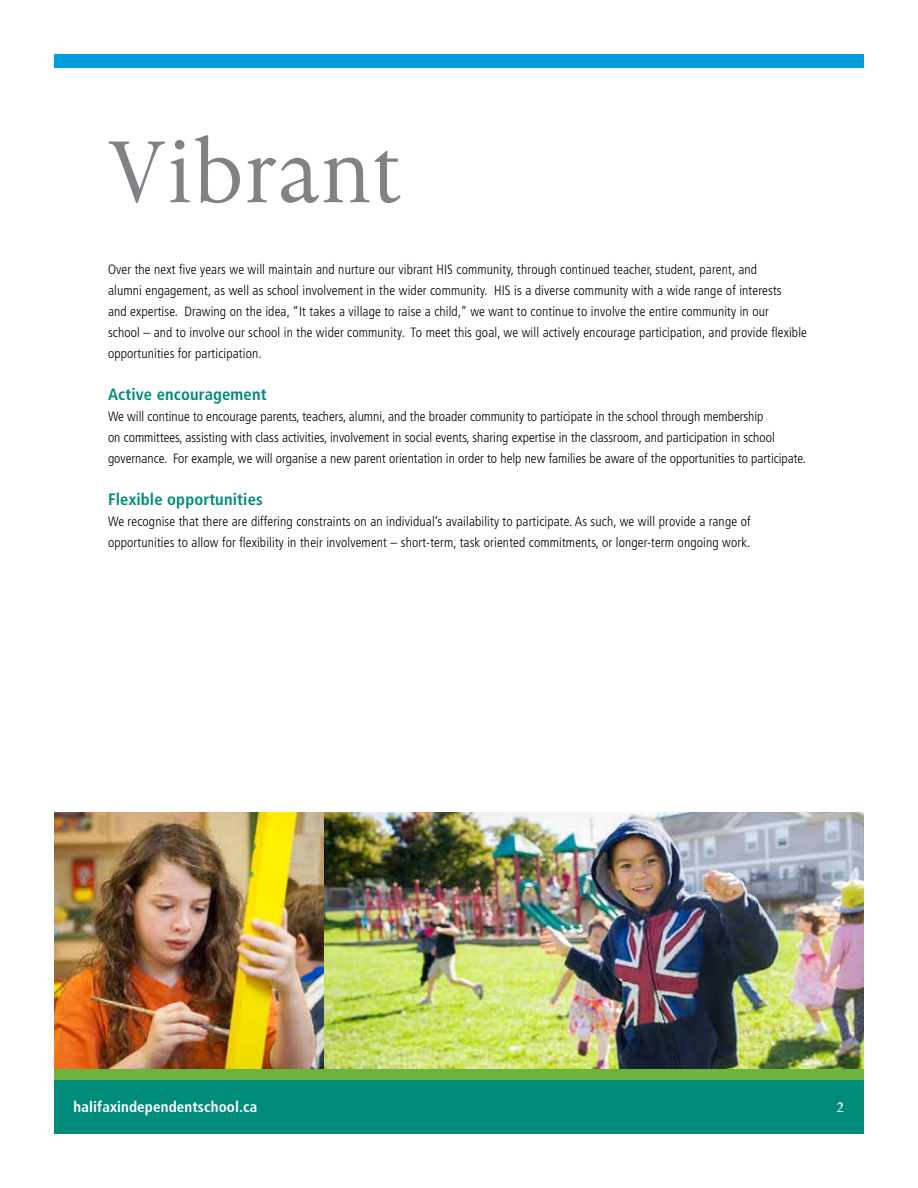
<style>
.page{position:relative;width:918px;height:1188px;background:#fff}
.page>*{position:absolute;margin:0;border:0;box-sizing:border-box;transform-origin:0 0}
.t1{font:90px "Aries";color:#808285}
.t2{font:18px "Aries";color:#fff}
.t3{font:700 condensed 16.5px "Frutiger LT Std";letter-spacing:.01em;color:#008b7b}
.t4{font:700 condensed 15px "Frutiger LT Std";letter-spacing:.01em;color:#fff}
.t5{font:300 condensed 13.5px/21px "Frutiger LT Std";letter-spacing:.01em;color:#000}
</style>
<div class="page">
<img style="left:324px;top:813px;width:540px;height:257px">
<img style="left:54px;top:813px;width:270px;height:257px">
<div style="left:54px;top:54px;width:810px;height:14px;background:#009ddc"></div>
<div style="left:54px;top:1080px;width:810px;height:54px;background:#008b7b"></div>
<div style="left:54px;top:1070px;width:810px;height:10px;background:#6cb33f"></div>
<h1 class="t1" style="left:108px;top:120px;width:296px">Vibrant</h1>
<p class="t5" style="left:108px;top:259px;width:701px">Over the next five years we will maintain and nurture our vibrant HIS community, through continued teacher, student, parent, and<br>alumni engagement, as well as school involvement in the wider community. HIS is a diverse community with a wide range of interests<br>and expertise. Drawing on the idea, “It takes a village to raise a child,” we want to continue to involve the entire community in our<br>school – and to involve our school in the wider community. To meet this goal, we will actively encourage participation, and provide flexible opportunities for participation.</p>
<p class="t3" style="left:108px;top:385px;width:160px">Active encouragement</p>
<p class="t5" style="left:108px;top:406px;width:700px">We will continue to encourage parents, teachers, alumni, and the broader community to participate in the school through membership<br>on committees, assisting with class activities, involvement in social events, sharing expertise in the classroom, and participation in school governance. For example, we will organise a new parent orientation in order to help new families be aware of the opportunities to participate.</p>
<p class="t3" style="left:108px;top:490px;width:156px">Flexible opportunities</p>
<p class="t5" style="left:108px;top:511px;width:644px">We recognise that there are differing constraints on an individual’s availability to participate. As such, we will provide a range of opportunities to allow for flexibility in their involvement – short-term, task oriented commitments, or longer-term ongoing work.</p>
<p class="t4" style="left:74px;top:1097px;width:185px">halifaxindependentschool.ca</p>
<h2 class="t2" style="left:836px;top:1095px;width:10px">2</h2>
</div>
